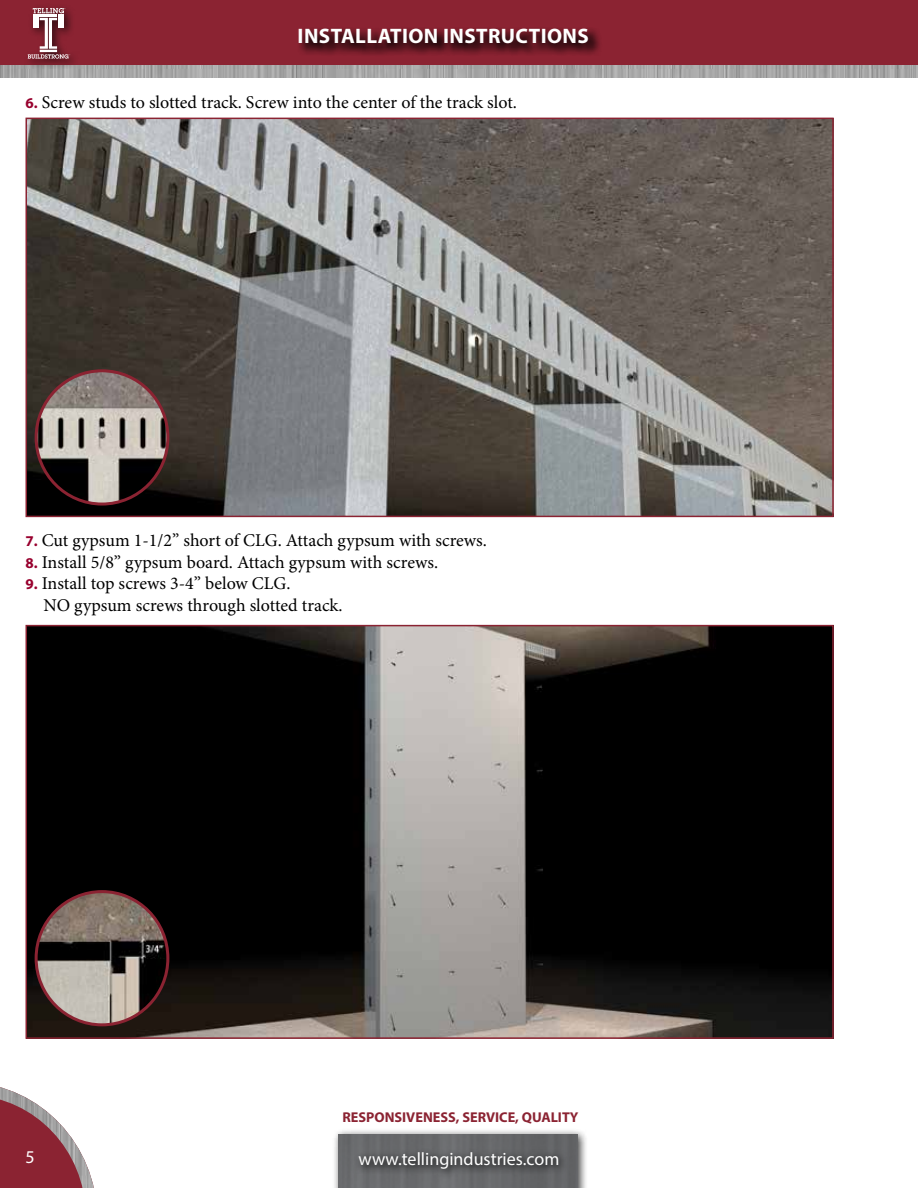
<style>
.page{position:relative;width:918px;height:1188px;background:#fff}
.page>*{position:absolute;margin:0;border:0;box-sizing:border-box;transform-origin:0 0}
.t1{font:700 21px "Myriad Pro";letter-spacing:.02em;color:#fff}
.t2{font:18px/21.6px "Minion Pro";color:#000}
.t3{font:18px "Myriad Pro";color:#fff}
.t4{font:700 14.25px "Myriad Pro";color:#8b2332}
.s1{font-family:"Myriad Pro";font-weight:700;font-size:15px;color:#98002e}
</style>
<div class="page">
<svg style="left:0;top:1087px;width:94px;height:101px"></svg>
<img style="left:0;top:65px;width:918px;height:12px">
<div style="left:332px;top:1128px;width:256px;height:60px;background:#000;opacity:.75"></div>
<img style="left:338px;top:1134px;width:240px;height:54px">
<svg style="left:354px;top:1147px;width:214px;height:32px;background:#5b5c5e"></svg>
<div style="left:0;top:0;width:918px;height:65px;background:#8b2332"></div>
<div style="left:23px;top:3px;width:57px;height:67px;background:#000;opacity:.75"></div>
<svg style="left:28px;top:8px;width:43px;height:51px"></svg>
<div style="left:297px;top:26px;width:305px;height:31px;background:#000;opacity:.75"></div>
<img style="left:29px;top:121px;width:802px;height:393px">
<div style="left:26px;top:118px;width:808px;height:399px;border:2px solid #8b2332"></div>
<img style="left:29px;top:628px;width:802px;height:408px">
<div style="left:26px;top:625px;width:808px;height:414px;border:2px solid #8b2332"></div>
<img style="left:36px;top:371px;width:132px;height:133px">
<div style="left:35px;top:369px;width:134px;height:137px;border:3px solid #8b2332;border-radius:50%"></div>
<img style="left:36px;top:892px;width:132px;height:133px">
<div style="left:35px;top:890px;width:134px;height:136px;border:3px solid #8b2332;border-radius:50%"></div>
<p class="t1" style="left:298px;top:22px;width:293px">INSTALLATION INSTRUCTIONS</p>
<p class="t2" style="left:26px;top:92px;width:493px"><span class="s1">6.</span> Screw studs to slotted track. Screw into the center of the track slot.</p>
<p class="t2" style="left:26px;top:530px;width:463px"><span class="s1">7.</span> Cut gypsum 1-1/2” short of CLG. Attach gypsum with screws.</p>
<p class="t2" style="left:26px;top:551px;width:414px"><span class="s1">8.</span> Install 5/8” gypsum board. Attach gypsum with screws.</p>
<p class="t2" style="left:44px;top:573px;width:301px;text-indent:-18px"><span class="s1">9.</span> Install top screws 3-4” below CLG.<br>NO gypsum screws through slotted track.</p>
<p class="t4" style="left:342px;top:1108px;width:238px">RESPONSIVENESS, SERVICE, QUALITY</p>
<p class="t3" style="left:26px;top:1145px;width:11px">5</p>
<p class="t3" style="left:359px;top:1148px;width:202px">www.tellingindustries.com</p>
</div>
